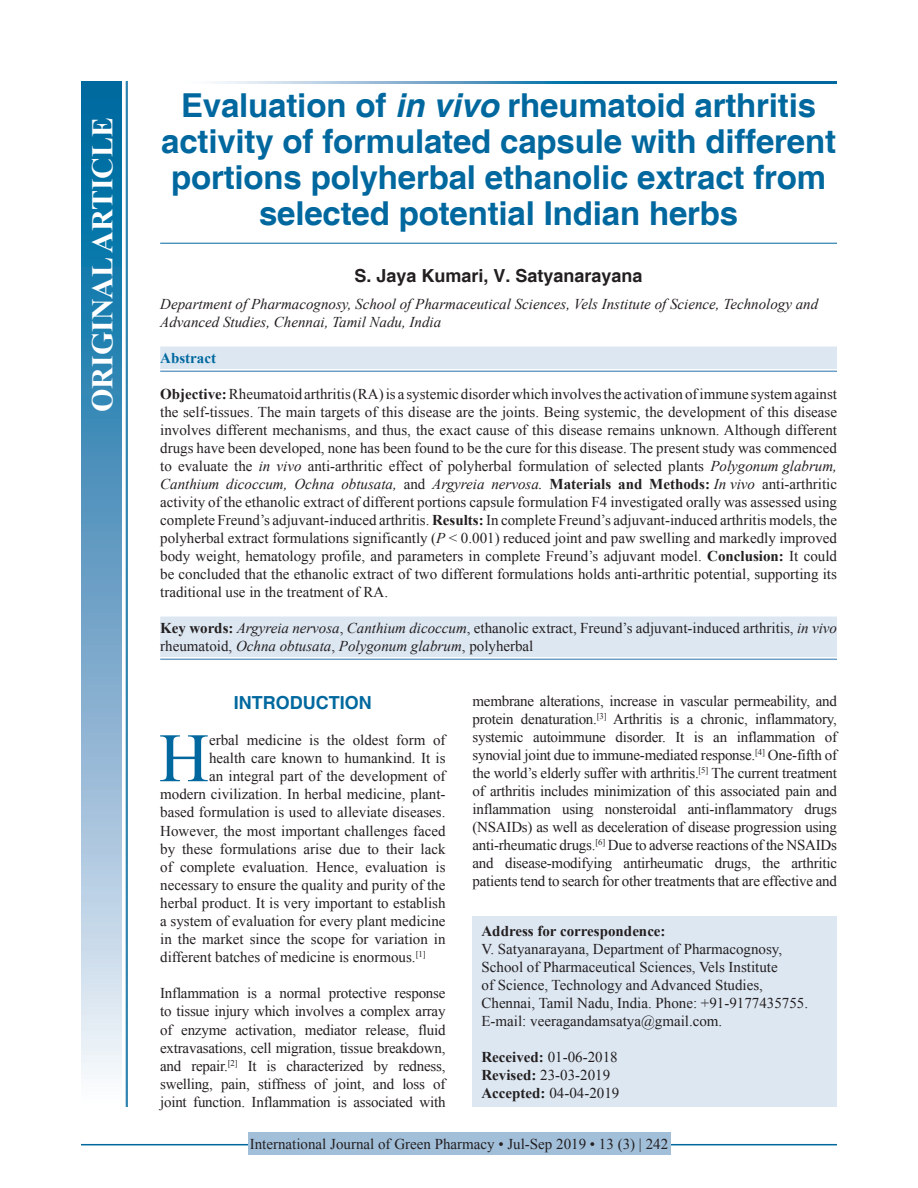
<style>
.page{position:relative;width:918px;height:1188px;background:#fff}
.page>*{position:absolute;margin:0;border:0;box-sizing:border-box;transform-origin:0 0}
.DROP_CAP_TX{font:69.3px "Times New Roman";color:#00689e}
.AT{font:700 33px/36px "Helvetica";letter-spacing:-.005em;color:#00689e;text-align:center}
.AH{font:700 30px "Times New Roman";color:#fff}
.AU{font:700 18px "Helvetica";color:#231f20}
.t1{font:700 18px "Helvetica";color:#00689e}
.ABS_1{font:15px/18px "Times New Roman";color:#231f20;text-align:justify}
.TX{font:15px/18px "Times New Roman";letter-spacing:-.015em;color:#231f20;text-align:justify}
.DROP_CAP_TX-2{font:15px "Times New Roman";color:#231f20}
.ADD{font:15px/18px "Times New Roman";color:#231f20}
.KWD_2_L{font:15px/18px "Times New Roman";color:#231f20}
.AFF{font:italic 15px/18px "Times New Roman";color:#231f20}
.RF{font:15px "Times New Roman";color:#231f20}
.HIS{font:15px/18px "Times New Roman";color:#231f20}
.ABSH{font:700 15px "Times New Roman";color:#00689e}
.s1{font-style:italic}
.s2{font-weight:700}
</style>
<div class="page">
<hr style="left:81px;top:1144px;width:756px;height:1px;background:#00689e">
<div style="left:248px;top:1133px;width:422px;height:22px;background:#a2bfda"></div>
<hr style="left:160px;top:243px;width:677px;height:1px;background:#00689e">
<div style="left:160px;top:347px;width:677px;height:22px;background:#dde7f2"></div>
<hr style="left:160px;top:371px;width:677px;height:1px;background:#6d9fc6">
<div style="left:160px;top:617px;width:677px;height:40px;background:#dde7f2"></div>
<hr style="left:160px;top:659px;width:677px;height:1px;background:#6d9fc6">
<div style="left:472px;top:917px;width:365px;height:190px;background:#dde7f2"></div>
<svg style="left:215px;top:81px;width:622px;height:3px;background:#4d94bc"></svg>
<div style="left:81px;top:81px;width:41px;height:1026px;background:linear-gradient(to bottom,#005e9a,#f6f0f9)"></div>
<hr style="left:127px;top:81px;width:1px;height:1026px;background:#00689e">
<hr style="left:126px;top:81px;width:1px;height:1026px;background:#00689e">
<p class="AH" style="left:81px;top:412px;width:296px;rotate:-90deg">ORIGINAL ARTICLE</p>
<p class="AT" style="left:161px;top:89px;width:676px">Evaluation of <span class="s1">in vivo</span> rheumatoid arthritis activity of formulated capsule with different portions polyherbal ethanolic extract from selected potential Indian herbs</p>
<p class="AU" style="left:355px;top:265px;width:290px">S. Jaya Kumari, V. Satyanarayana</p>
<p class="AFF" style="left:160px;top:295px;width:660px">Department of Pharmacognosy, School of Pharmaceutical Sciences, Vels Institute of Science, Technology and<br>Advanced Studies, Chennai, Tamil Nadu, India</p>
<p class="ABSH" style="left:160px;top:347px;width:57px">Abstract</p>
<p class="ABS_1" style="left:160px;top:385px;width:678px"><span class="s2">Objective:</span> Rheumatoid arthritis (RA) is a systemic disorder which involves the activation of immune system against the self-tissues. The main targets of this disease are the joints. Being systemic, the development of this disease involves different mechanisms, and thus, the exact cause of this disease remains unknown. Although different drugs have been developed, none has been found to be the cure for this disease. The present study was commenced to evaluate the <span class="s1">in vivo</span> anti-arthritic effect of polyherbal formulation of selected plants <span class="s1">Polygonum glabrum, Canthium dicoccum, Ochna obtusata,</span> and <span class="s1">Argyreia nervosa.</span> <span class="s2">Materials and Methods:</span> <span class="s1">In vivo</span> anti-arthritic activity of the ethanolic extract of different portions capsule formulation F4 investigated orally was assessed using complete Freund’s adjuvant-induced arthritis. <span class="s2">Results:</span> In complete Freund’s adjuvant-induced arthritis models, the polyherbal extract formulations significantly (<span class="s1">P</span> &lt; 0.001) reduced joint and paw swelling and markedly improved body weight, hematology profile, and parameters in complete Freund’s adjuvant model. <span class="s2">Conclusion:</span> It could be concluded that the ethanolic extract of two different formulations holds anti-arthritic potential, supporting its traditional use in the treatment of RA.</p>
<p class="KWD_2_L" style="left:160px;top:619px;width:678px"><span class="s2">Key words:</span> <span class="s1">Argyreia nervosa</span>, <span class="s1">Canthium dicoccum</span>, ethanolic extract, Freund’s adjuvant-induced arthritis, <span class="s1">in vivo </span>rheumatoid, <span class="s1">Ochna obtusata</span>, <span class="s1">Polygonum glabrum</span>, polyherbal</p>
<h1 class="t1" style="left:234px;top:692px;width:139px">INTRODUCTION</h1>
<p class="DROP_CAP_TX" style="left:159px;top:709px;width:52px">H</p>
<p class="DROP_CAP_TX-2" style="left:209px;top:730px;width:238px">erbal medicine is the oldest form of</p>
<p class="DROP_CAP_TX-2" style="left:209px;top:748px;width:238px">health care known to humankind. It is</p>
<p class="DROP_CAP_TX-2" style="left:209px;top:766px;width:238px">an integral part of the development of</p>
<p class="DROP_CAP_TX-2" style="left:160px;top:784px;width:287px">modern civilization. In herbal medicine, plant-</p>
<p class="DROP_CAP_TX-2" style="left:160px;top:802px;width:287px">based formulation is used to alleviate diseases.</p>
<p class="DROP_CAP_TX-2" style="left:160px;top:820px;width:287px">However, the most important challenges faced</p>
<p class="DROP_CAP_TX-2" style="left:160px;top:838px;width:287px">by these formulations arise due to their lack</p>
<p class="DROP_CAP_TX-2" style="left:160px;top:856px;width:287px">of complete evaluation. Hence, evaluation is</p>
<p class="DROP_CAP_TX-2" style="left:160px;top:874px;width:287px">necessary to ensure the quality and purity of the</p>
<p class="DROP_CAP_TX-2" style="left:160px;top:892px;width:287px">herbal product. It is very important to establish</p>
<p class="DROP_CAP_TX-2" style="left:160px;top:910px;width:287px">a system of evaluation for every plant medicine</p>
<p class="DROP_CAP_TX-2" style="left:160px;top:929px;width:287px">in the market since the scope for variation in</p>
<p class="DROP_CAP_TX-2" style="left:160px;top:947px;width:267px">different batches of medicine is enormous.<sup>[1]</sup></p>
<p class="TX" style="left:160px;top:984px;width:287px">Inflammation is a normal protective response to tissue injury which involves a complex array of enzyme activation, mediator release, fluid extravasations, cell migration, tissue breakdown, and repair.<sup>[2]</sup> It is characterized by redness, swelling, pain, stiffness of joint, and loss of joint function. Inflammation is associated with</p>
<p class="TX" style="left:472px;top:692px;width:366px">membrane alterations, increase in vascular permeability, and protein denaturation.<sup>[3]</sup> Arthritis is a chronic, inflammatory, systemic autoimmune disorder. It is an inflammation of synovial joint due to immune-mediated response.<sup>[4]</sup> One-fifth of the world’s elderly suffer with arthritis.<sup>[5]</sup> The current treatment of arthritis includes minimization of this associated pain and inflammation using nonsteroidal anti-inflammatory drugs (NSAIDs) as well as deceleration of disease progression using anti-rheumatic drugs.<sup>[6]</sup> Due to adverse reactions of the NSAIDs and disease-modifying antirheumatic drugs, the arthritic patients tend to search for other treatments that are effective and</p>
<p class="ADD" style="left:482px;top:922px;width:328px"><span class="s2">Address for correspondence:<br></span>V. Satyanarayana, Department of Pharmacognosy, School of Pharmaceutical Sciences, Vels Institute<br>of Science, Technology and Advanced Studies, Chennai, Tamil Nadu, India. Phone: +91-9177435755.<br>E-mail: veeragandamsatya@gmail.com.</p>
<p class="HIS" style="left:482px;top:1048px;width:139px"><span class="s2">Received:</span> 01-06-2018<br><span class="s2">Revised:</span> 23-03-2019<br><span class="s2">Accepted:</span> 04-04-2019</p>
<p class="RF" style="left:250px;top:1134px;width:420px">International Journal of Green Pharmacy • Jul-Sep 2019 • 13 (3) | 242</p>
</div>
